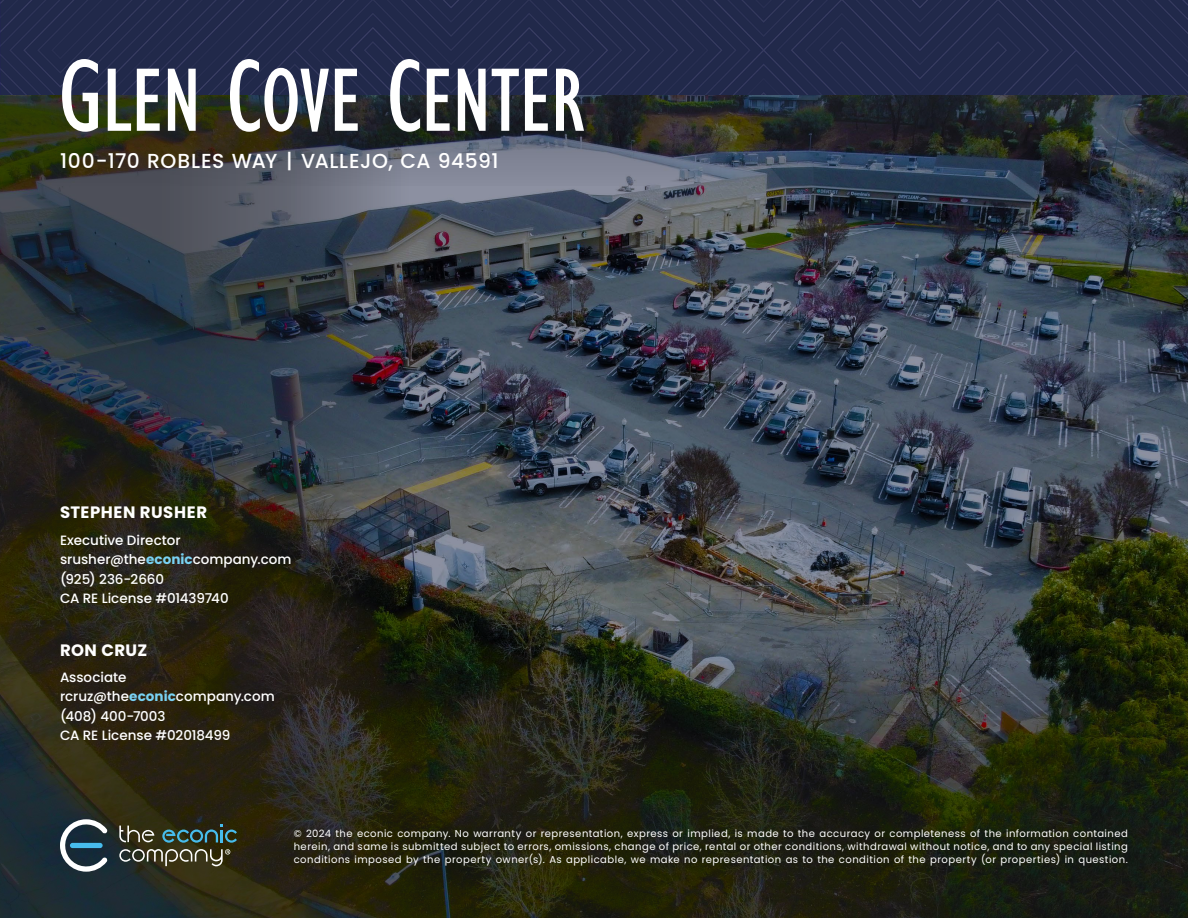
<style>
.page{position:relative;width:1188px;height:918px;background:#fff}
.page>*{position:absolute;margin:0;border:0;box-sizing:border-box;transform-origin:0 0}
.t1{font:condensed 93px "Gill Sans Std";letter-spacing:-.01em;color:#fff}
.t2{font:500 20.25px "Poppins";letter-spacing:.03em;color:#fff}
.t3{font:700 16.5px "Poppins";letter-spacing:.03em;color:#fff}
.t4{font:500 13.5px/19.5px "Poppins";color:#fff}
.t5{font:10.05px/12.8px "Poppins";letter-spacing:.045em;color:#fff;text-align:justify}
.s1{font-size:106.05px}
.s2{font-weight:700;color:#79d2f3}
</style>
<div class="page">
<img style="left:0;top:186px;width:1188px;height:732px">
<svg style="left:0;top:94px;width:1188px;height:92px;background:#363c3d"></svg>
<svg style="left:60px;top:819px;width:48px;height:53px"></svg>
<svg style="left:119px;top:824px;width:118px;height:42px;background:#474e3d"></svg>
<div style="left:0;top:0;width:1188px;height:94px;background:#21294a"></div>
<p class="t1" style="left:58px;top:50px;width:527px"><span class="s1">G</span>LEN <span class="s1">C</span>OVE <span class="s1">C</span>ENTER</p>
<p class="t2" style="left:60px;top:149px;width:440px">100-170 ROBLES WAY | VALLEJO, CA 94591</p>
<p class="t3" style="left:60px;top:503px;width:149px">STEPHEN RUSHER</p>
<p class="t4" style="left:60px;top:530px;width:233px">Executive Director srusher@the<span class="s2">econic</span>company.com (925) 236-2660<br>CA RE License #01439740</p>
<p class="t3" style="left:60px;top:640px;width:89px">RON CRUZ</p>
<p class="t4" style="left:60px;top:667px;width:216px">Associate rcruz@the<span class="s2">econic</span>company.com (408) 400-7003<br>CA RE License #02018499</p>
<p class="t5" style="left:294px;top:827px;width:836px">© 2024 the econic company. No warranty or representation, express or implied, is made to the accuracy or completeness of the information contained herein, and same is submitted subject to errors, omissions, change of price, rental or other conditions, withdrawal without notice, and to any special listing conditions imposed by the property owner(s). As applicable, we make no representation as to the condition of the property (or properties) in question.</p>
</div>
